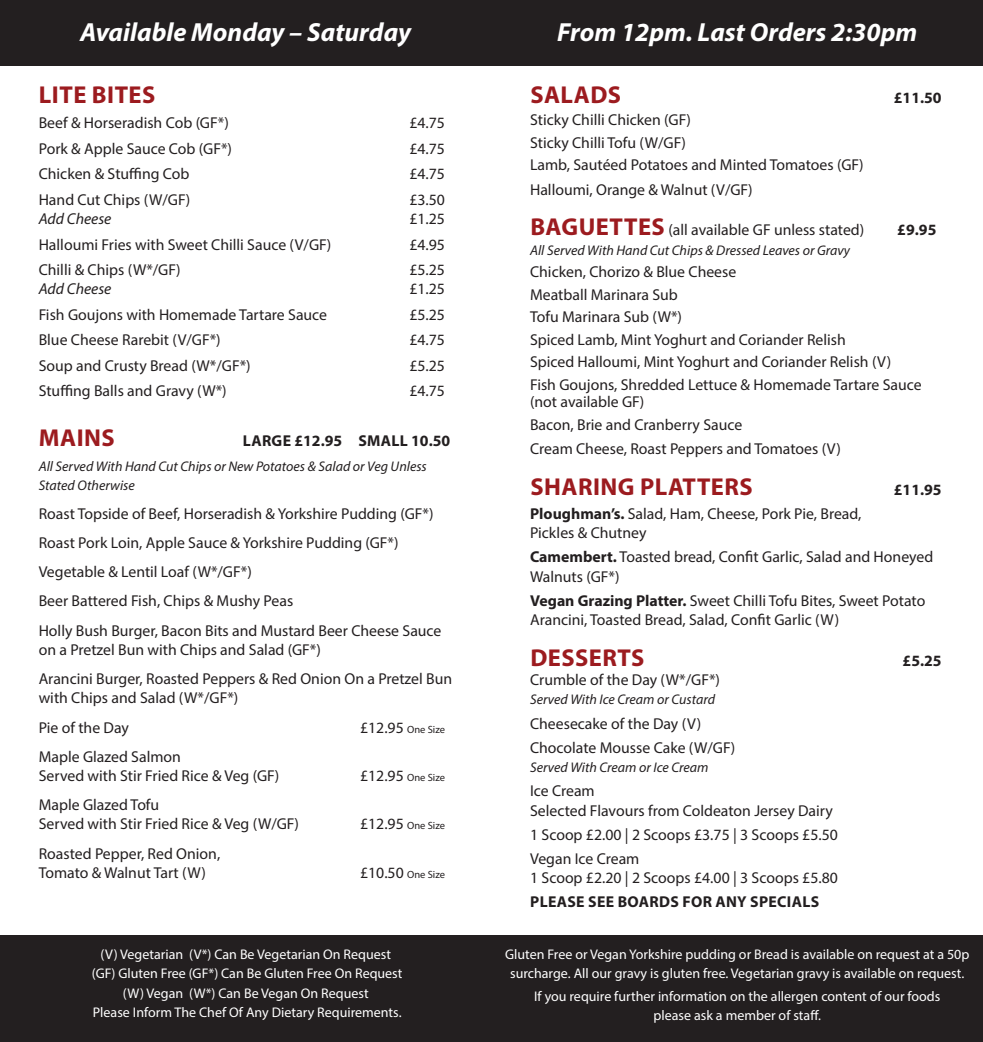
<style>
.page{position:relative;width:983px;height:1042px;background:#fff}
.page>*{position:absolute;margin:0;border:0;box-sizing:border-box;transform-origin:0 0}
.t1{font:italic 700 26.25px "Myriad Pro";color:#fff}
.t2{font:700 24.5px "Myriad Pro";letter-spacing:.02em;color:#9c1b1f}
.t3{font:15.75px/22.4px "Myriad Pro";color:#231f20}
.t4{font:700 15.75px "Myriad Pro";letter-spacing:.02em;color:#231f20}
.t5{font:italic 15.75px "Myriad Pro";color:#231f20}
.t6{font:14px/19.2px "Myriad Pro";color:#fff;text-align:center}
.t7{font:italic 14px/19.2px "Myriad Pro";color:#231f20}
.t8{font:10.5px "Myriad Pro";color:#231f20}
.s1{font-weight:700;font-size:24.5px;color:#9c1b1f}
.s2{font-weight:700}
.s3{font-size:15.75px}
</style>
<div class="page">
<div style="left:0;top:936px;width:982px;height:106px;background:#231f20"></div>
<div style="left:0;top:0;width:982px;height:66px;background:#231f20"></div>
<h1 class="t1" style="left:80px;top:15px;width:332px">Available Monday – Saturday</h1>
<h1 class="t1" style="left:557px;top:15px;width:361px">From 12pm. Last Orders 2:30pm</h1>
<h2 class="t2" style="left:39px;top:79px;width:118px">LITE BITES</h2>
<p class="t3" style="left:39px;top:112px;width:191px">Beef &amp; Horseradish Cob (GF*)</p>
<p class="t3" style="left:409px;top:112px;width:37px">£4.75</p>
<p class="t3" style="left:39px;top:137px;width:195px">Pork &amp; Apple Sauce Cob (GF*)</p>
<p class="t3" style="left:409px;top:137px;width:37px">£4.75</p>
<p class="t3" style="left:39px;top:163px;width:152px">Chicken &amp; Stuffing Cob</p>
<p class="t3" style="left:409px;top:163px;width:37px">£4.75</p>
<p class="t3" style="left:39px;top:188px;width:153px">Hand Cut Chips (W/GF)</p>
<p class="t3" style="left:409px;top:188px;width:37px">£3.50</p>
<p class="t5" style="left:39px;top:209px;width:74px">Add Cheese</p>
<p class="t3" style="left:409px;top:207px;width:37px">£1.25</p>
<p class="t3" style="left:39px;top:233px;width:294px">Halloumi Fries with Sweet Chilli Sauce (V/GF)</p>
<p class="t3" style="left:409px;top:233px;width:37px">£4.95</p>
<p class="t3" style="left:39px;top:258px;width:143px">Chilli &amp; Chips (W*/GF)</p>
<p class="t3" style="left:409px;top:258px;width:37px">£5.25</p>
<p class="t5" style="left:39px;top:279px;width:74px">Add Cheese</p>
<p class="t3" style="left:409px;top:277px;width:37px">£1.25</p>
<p class="t3" style="left:39px;top:303px;width:290px">Fish Goujons with Homemade Tartare Sauce</p>
<p class="t3" style="left:409px;top:303px;width:37px">£5.25</p>
<p class="t3" style="left:39px;top:328px;width:183px">Blue Cheese Rarebit (V/GF*)</p>
<p class="t3" style="left:409px;top:328px;width:37px">£4.75</p>
<p class="t3" style="left:39px;top:354px;width:213px">Soup and Crusty Bread (W*/GF*)</p>
<p class="t3" style="left:409px;top:354px;width:37px">£5.25</p>
<p class="t3" style="left:39px;top:379px;width:189px">Stuffing Balls and Gravy (W*)</p>
<p class="t3" style="left:409px;top:379px;width:37px">£4.75</p>
<h2 class="t2" style="left:39px;top:422px;width:77px">MAINS</h2>
<p class="t4" style="left:243px;top:431px;width:209px">LARGE £12.95 SMALL 10.50</p>
<p class="t7" style="left:39px;top:456px;width:389px">All Served With Hand Cut Chips or New Potatoes &amp; Salad or Veg Unless<br>Stated Otherwise</p>
<p class="t3" style="left:39px;top:499px;width:404px;line-height:29.2px">Roast Topside of Beef, Horseradish &amp; Yorkshire Pudding (GF*)<br>Roast Pork Loin, Apple Sauce &amp; Yorkshire Pudding (GF*)<br>Vegetable &amp; Lentil Loaf (W*/GF*)<br>Beer Battered Fish, Chips &amp; Mushy Peas<br>Holly Bush Burger, Bacon Bits and Mustard Beer Cheese Sauce</p>
<p class="t3" style="left:39px;top:635px;width:415px;line-height:29.2px">on a Pretzel Bun with Chips and Salad (GF*)<br>Arancini Burger, Roasted Peppers &amp; Red Onion On a Pretzel Bun</p>
<p class="t3" style="left:39px;top:683px;width:201px;line-height:29.2px">with Chips and Salad (W*/GF*)<br>Pie of the Day</p>
<h2 class="t2" style="left:530px;top:79px;width:92px">SALADS</h2>
<p class="t4" style="left:893px;top:87px;width:49px">£11.50</p>
<p class="t3" style="left:530px;top:109px;width:335px">Sticky Chilli Chicken (GF)<br>Sticky Chilli Tofu (W/GF)<br>Lamb, Sautéed Potatoes and Minted Tomatoes (GF)</p>
<p class="t3" style="left:530px;top:178px;width:224px">Halloumi, Orange &amp; Walnut (V/GF)</p>
<p class="t3" style="left:530px;top:219px;width:335px"><span class="s1">BAGUETTES</span> (all available GF unless stated)</p>
<p class="t4" style="left:897px;top:220px;width:41px">£9.95</p>
<p class="t7" style="left:530px;top:240px;width:321px">All Served With Hand Cut Chips &amp; Dressed Leaves or Gravy</p>
<p class="t3" style="left:530px;top:260px;width:393px">Chicken, Chorizo &amp; Blue Cheese<br>Meatball Marinara Sub<br>Tofu Marinara Sub (W*)<br>Spiced Lamb, Mint Yoghurt and Coriander Relish<br>Spiced Halloumi, Mint Yoghurt and Coriander Relish (V)<br>Fish Goujons, Shredded Lettuce &amp; Homemade Tartare Sauce</p>
<p class="t3" style="left:530px;top:390px;width:214px">(not available GF)<br>Bacon, Brie and Cranberry Sauce</p>
<p class="t3" style="left:530px;top:437px;width:312px">Cream Cheese, Roast Peppers and Tomatoes (V)</p>
<h2 class="t2" style="left:530px;top:470px;width:224px">SHARING PLATTERS</h2>
<p class="t4" style="left:893px;top:479px;width:49px">£11.95</p>
<p class="t3" style="left:530px;top:504px;width:333px;line-height:19.2px"><span class="s2">Ploughman’s.</span> Salad, Ham, Cheese, Pork Pie, Bread,<br>Pickles &amp; Chutney</p>
<p class="t3" style="left:530px;top:547px;width:404px;line-height:19.2px"><span class="s2">Camembert.</span> Toasted bread, Confit Garlic, Salad and Honeyed<br>Walnuts (GF*)</p>
<p class="t3" style="left:530px;top:590px;width:396px;line-height:19.2px"><span class="s2">Vegan Grazing Platter.</span> Sweet Chilli Tofu Bites, Sweet Potato<br>Arancini, Toasted Bread, Salad, Confit Garlic (W)</p>
<h2 class="t2" style="left:530px;top:641px;width:116px">DESSERTS</h2>
<p class="t4" style="left:902px;top:650px;width:41px">£5.25</p>
<p class="t3" style="left:530px;top:668px;width:191px">Crumble of the Day (W*/GF*)</p>
<p class="t7" style="left:530px;top:690px;width:186px">Served With Ice Cream or Custard</p>
<p class="t3" style="left:530px;top:711px;width:207px;line-height:24.2px">Cheesecake of the Day (V)<br>Chocolate Mousse Cake (W/GF)</p>
<p class="t7" style="left:530px;top:757px;width:180px">Served With Cream or Ice Cream</p>
<p class="t3" style="left:530px;top:781px;width:304px;line-height:19.2px">Ice Cream<br>Selected Flavours from Coldeaton Jersey Dairy</p>
<p class="t3" style="left:530px;top:822px;width:309px;line-height:24.2px">1 Scoop £2.00 | 2 Scoops £3.75 | 3 Scoops £5.50<br>Vegan Ice Cream</p>
<p class="t3" style="left:530px;top:866px;width:309px">1 Scoop £2.20 | 2 Scoops £4.00 | 3 Scoops £5.80</p>
<p class="t4" style="left:530px;top:891px;width:290px">PLEASE SEE BOARDS FOR ANY SPECIALS</p>
<p class="t8" style="left:360px;top:722px;width:86px"><span class="s3">£12.95</span> One Size</p>
<p class="t3" style="left:39px;top:746px;width:242px;line-height:19.2px">Maple Glazed Salmon<br>Served with Stir Fried Rice &amp; Veg (GF)</p>
<p class="t8" style="left:360px;top:771px;width:86px"><span class="s3">£12.95</span> One Size</p>
<p class="t3" style="left:39px;top:795px;width:262px;line-height:19.2px">Maple Glazed Tofu<br>Served with Stir Fried Rice &amp; Veg (W/GF)</p>
<p class="t8" style="left:360px;top:819px;width:86px"><span class="s3">£12.95</span> One Size</p>
<p class="t3" style="left:39px;top:843px;width:183px;line-height:19.2px">Roasted Pepper, Red Onion,<br>Tomato &amp; Walnut Tart (W)</p>
<p class="t8" style="left:360px;top:868px;width:86px"><span class="s3">£10.50</span> One Size</p>
<p class="t6" style="left:92px;top:944px;width:312px">(V) Vegetarian (V*) Can Be Vegetarian On Request (GF) Gluten Free (GF*) Can Be Gluten Free On Request (W) Vegan (W*) Can Be Vegan On Request<br>Please Inform The Chef Of Any Dietary Requirements.</p>
<p class="t6" style="left:505px;top:944px;width:466px">Gluten Free or Vegan Yorkshire pudding or Bread is available on request at a 50p surcharge. All our gravy is gluten free. Vegetarian gravy is available on request.</p>
<p class="t6" style="left:534px;top:986px;width:407px">If you require further information on the allergen content of our foods please ask a member of staff.</p>
</div>
